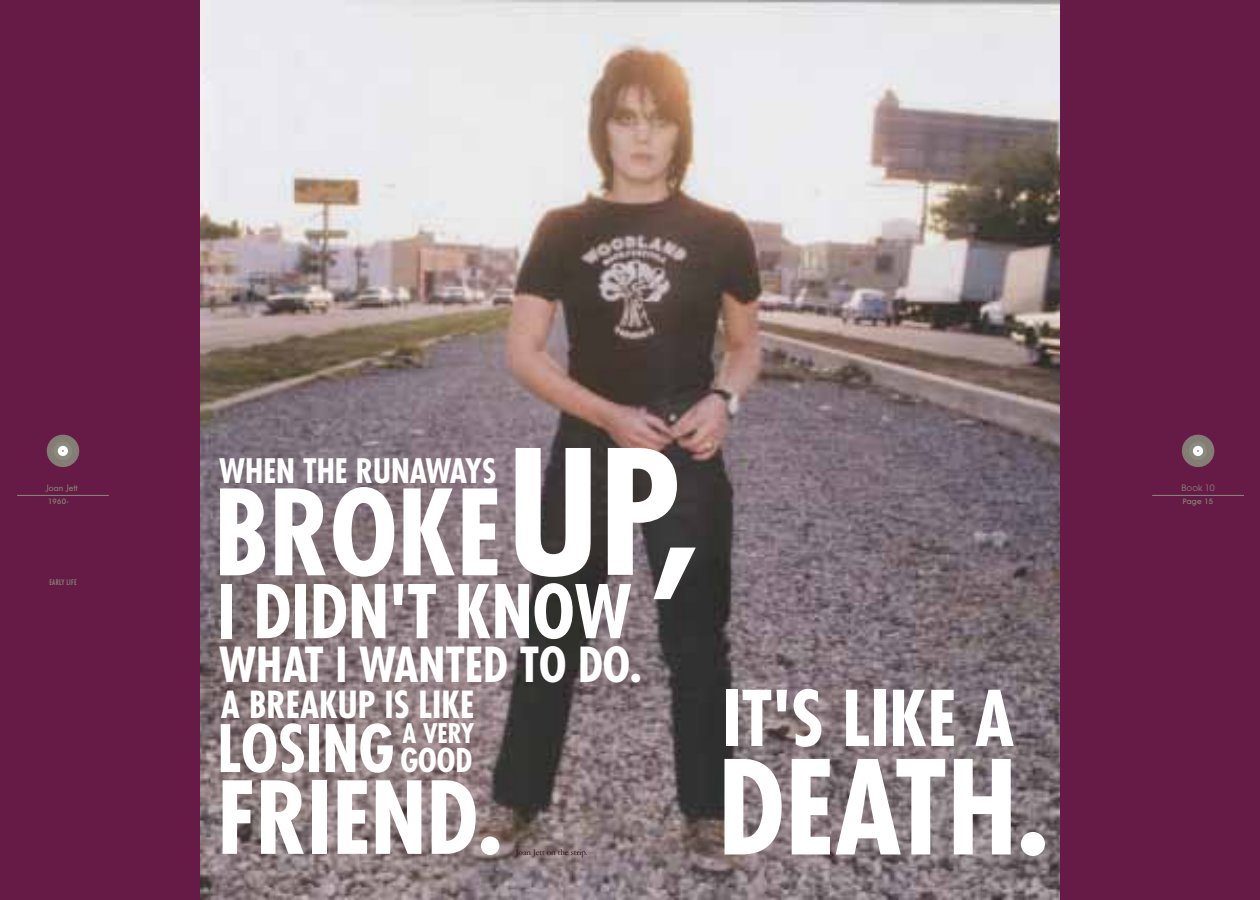
<style>
.page{position:relative;width:1260px;height:900px;background:#fff}
.page>*{position:absolute;margin:0;border:0;box-sizing:border-box;transform-origin:0 0}
.t1{font:700 condensed 168.25px "Futura";color:#fff}
.t2{font:700 condensed 126.75px "Futura";color:#fff}
.t3{font:700 condensed 115.25px "Futura";color:#fff}
.t4{font:700 condensed 97.5px "Futura";color:#fff}
.t5{font:700 condensed 74.62px "Futura";color:#fff}
.t6{font:700 condensed 72px "Futura";color:#fff}
.t7{font:700 condensed 63.5px "Futura";color:#fff}
.t8{font:700 condensed 47px "Futura";color:#fff}
.t9{font:700 condensed 36.38px "Futura";color:#fff}
.t10{font:700 condensed 32.88px "Futura";color:#fff}
.t11{font:700 condensed 32px "Futura";color:#fff}
.t12{font:700 condensed 26.38px "Futura";color:#fff}
.t13{font:8.75px "Garamond";color:#230013}
.t14{font:8.75px "Futura";color:#878a7c}
.t15{font:8.75px "Avant Garde";color:#878a7c}
.t16{font:500 7.5px "Avant Garde IT Cby BT";letter-spacing:.04em;color:#878a7c}
.t17{font:condensed 7.5px "Futura";letter-spacing:.04em;color:#878a7c}
.s1{color:#651b45}
</style>
<div class="page">
<img style="left:200px;top:0;width:860px;height:900px">
<div style="left:1060px;top:0;width:200px;height:900px;background:#651b45"></div>
<div style="left:0;top:0;width:200px;height:900px;background:#651b45"></div>
<svg style="left:47px;top:435px;width:32px;height:32px"></svg>
<hr style="left:17px;top:495px;width:92px;height:1px;background:#878a7c">
<hr style="left:1152px;top:495px;width:92px;height:1px;background:#878a7c">
<svg style="left:1183px;top:435px;width:31px;height:32px"></svg>
<p class="t14" style="left:46px;top:482px;width:33px">Joan Jett</p>
<p class="t16" style="left:48px;top:497px;width:29px">1960-<span class="s1">m</span></p>
<p class="t17" style="left:49px;top:577px;width:29px">EARLY LIFE</p>
<h1 class="t1" style="left:507px;top:404px;width:195px">UP,</h1>
<h3 class="t10" style="left:219px;top:449px;width:279px">WHEN THE RUNAWAYS</h3>
<h3 class="t3" style="left:214px;top:458px;width:289px">BROKE</h3>
<h3 class="t6" style="left:217px;top:565px;width:416px">I DIDN'T KNOW</h3>
<h3 class="t8" style="left:219px;top:634px;width:424px">WHAT I WANTED TO DO.</h3>
<h3 class="t9" style="left:221px;top:681px;width:255px">A BREAKUP IS LIKE</h3>
<h3 class="t7" style="left:217px;top:708px;width:179px">LOSING</h3>
<h3 class="t12" style="left:402px;top:716px;width:74px">A VERY</h3>
<h3 class="t4" style="left:217px;top:755px;width:286px">FRIEND.</h3>
<h3 class="t11" style="left:400px;top:739px;width:74px">GOOD</h3>
<p class="t13" style="left:516px;top:847px;width:73px">Joan Jett on the strip.</p>
<h3 class="t5" style="left:722px;top:670px;width:293px">IT'S LIKE A</h3>
<h2 class="t2" style="left:718px;top:726px;width:332px">DEATH.</h2>
<p class="t15" style="left:1182px;top:483px;width:34px">Book 10</p>
<p class="t16" style="left:1183px;top:497px;width:32px">Page 15</p>
</div>
